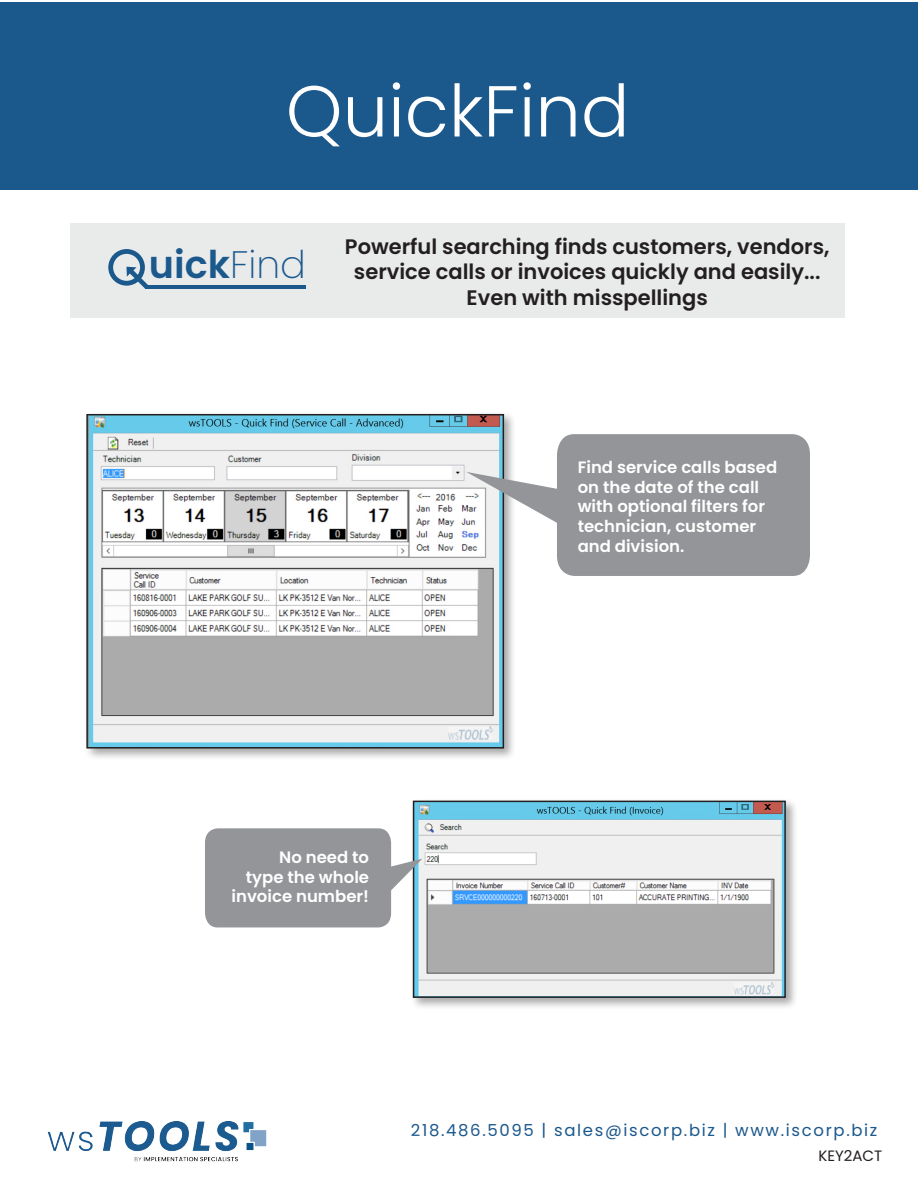
<style>
.page{position:relative;width:918px;height:1188px;background:#fff}
.page>*{position:absolute;margin:0;border:0;box-sizing:border-box;transform-origin:0 0}
.t1{font:300 72px "Poppins";color:#fff}
.t2{font:600 38.25px "Poppins";color:#1b598d}
.t3{font:600 21px/25.2px "Poppins";color:#231f20;text-align:center}
.t4{font:600 16.5px/19.8px "Poppins";color:#fff}
.t5{font:16.5px "Poppins";letter-spacing:.1em;color:#1b588c}
.t6{font:15px "Poppins";color:#231f20}
.s1{font-weight:200}
</style>
<div class="page">
<div style="left:0;top:2px;width:918px;height:188px;background:#1b588c"></div>
<img style="left:47px;top:1121px;width:220px;height:41px">
<div style="left:70px;top:223px;width:775px;height:95px;background:#e9eaea"></div>
<svg style="left:108px;top:249px;width:40px;height:40px"></svg>
<hr style="left:145px;top:285px;width:160px;height:4px;background:#1b598d">
<div style="left:410px;top:798px;width:388px;height:212px;background:#231f20;opacity:.39"></div>
<img style="left:416px;top:804px;width:367px;height:191px">
<div style="left:413px;top:801px;width:373px;height:197px;border:2px solid #231f20"></div>
<div style="left:83px;top:411px;width:433px;height:350px;background:#231f20;opacity:.39"></div>
<img style="left:89px;top:417px;width:412px;height:329px">
<div style="left:86px;top:414px;width:418px;height:335px;border:2px solid #231f20"></div>
<svg style="left:205px;top:828px;width:217px;height:99px;background:#9ca0a3"></svg>
<svg style="left:466px;top:434px;width:344px;height:142px;fill:#939598"></svg>
<p class="t1" style="left:286px;top:70px;width:345px">QuickFind</p>
<p class="t2" style="left:149px;top:240px;width:159px">uick<span class="s1">Find</span></p>
<p class="t3" style="left:345px;top:234px;width:486px">Powerful searching finds customers, vendors, service calls or invoices quickly and easily...<br>Even with misspellings</p>
<p class="t4" style="left:578px;top:457px;width:201px">Find service calls based on the date of the call with optional filters for technician, customer</p>
<p class="t4" style="left:578px;top:536px;width:108px">and division.</p>
<p class="t4" style="left:279px;top:847px;width:91px">No need to</p>
<p class="t4" style="left:246px;top:867px;width:125px">type the whole</p>
<p class="t4" style="left:232px;top:887px;width:139px">invoice number!</p>
<p class="t5" style="left:411px;top:1120px;width:468px">218.486.5095 | sales@iscorp.biz | www.iscorp.biz</p>
<p class="t6" style="left:818px;top:1147px;width:65px">KEY2ACT</p>
</div>
